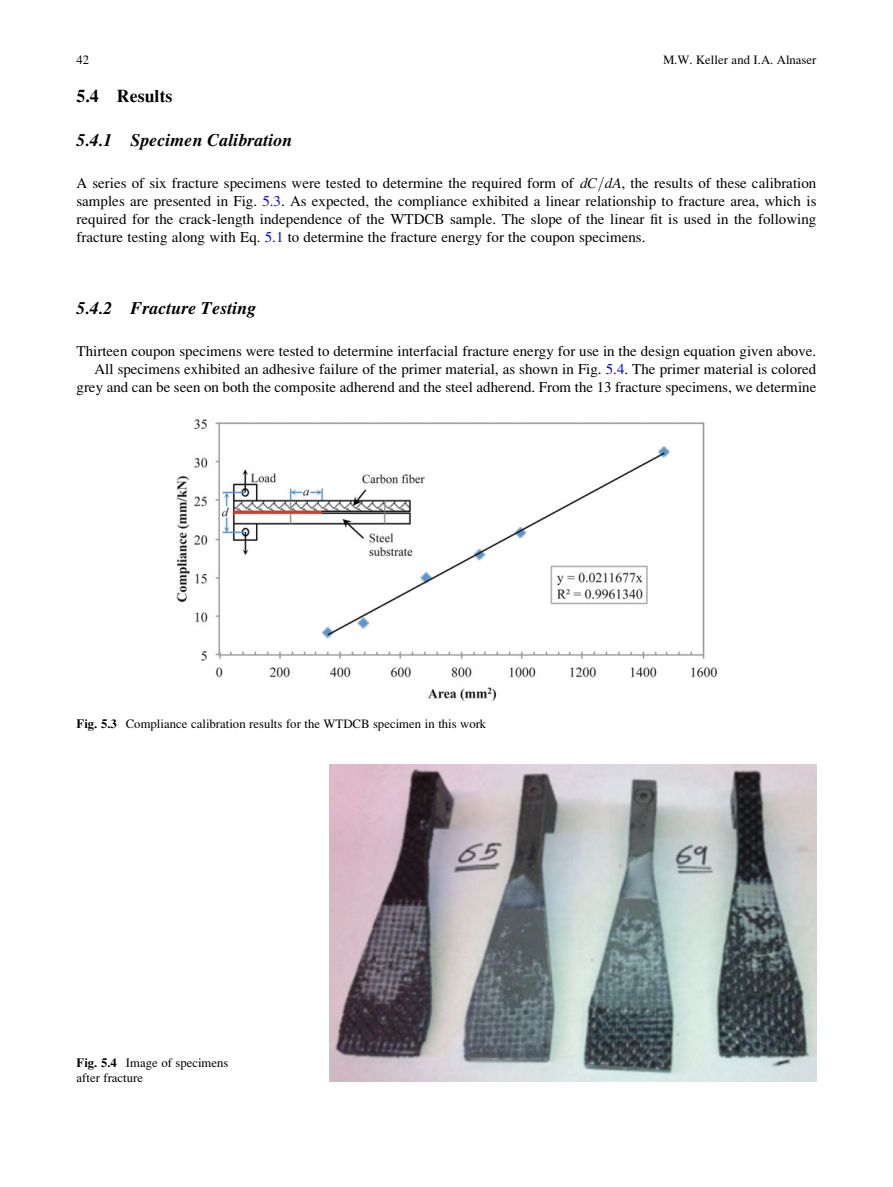
<style>
.page{position:relative;width:893px;height:1187px;background:#fff}
.page>*{position:absolute;margin:0;border:0;box-sizing:border-box;transform-origin:0 0}
.t1{font:18px "Adv P6965";color:#000}
.t2{font:18px "Adv P6960";color:#000}
.t3{font:15px/17.9px "Adv P6975";color:#000;text-align:justify}
.t4{font:12.75px/15px "Adv P6975";color:#000}
.s1{font-family:"Adv P696 A"}
.s2{font-family:"Adv P4 C4 E51"}
.s3{color:#00f}
.s4{font-family:"Adv P6960"}
</style>
<div class="page">
<img style="left:176px;top:419px;width:541px;height:282px">
<img style="left:330px;top:764px;width:486px;height:317px">
<p class="t4" style="left:77px;top:53px;width:14px">42</p>
<p class="t4" style="left:663px;top:53px;width:155px">M.W. Keller and I.A. Alnaser</p>
<p class="t2" style="left:77px;top:89px;width:98px">5.4 Results</p>
<p class="t1" style="left:77px;top:130px;width:217px">5.4.1 Specimen Calibration</p>
<p class="t3" style="left:77px;top:176px;width:741px">A series of six fracture specimens were tested to determine the required form of <span class="s1">dC</span><span class="s2">=</span><span class="s1">dA</span>, the results of these calibration samples are presented in Fig. <span class="s3">5.3</span>. As expected, the compliance exhibited a linear relationship to fracture area, which is required for the crack-length independence of the WTDCB sample. The slope of the linear fit is used in the following fracture testing along with Eq. <span class="s3">5.1</span> to determine the fracture energy for the coupon specimens.</p>
<p class="t1" style="left:77px;top:297px;width:181px">5.4.2 Fracture Testing</p>
<p class="t3" style="left:77px;top:343px;width:741px;text-align:right">Thirteen coupon specimens were tested to determine interfacial fracture energy for use in the design equation given above.<br>All specimens exhibited an adhesive failure of the primer material, as shown in Fig. <span class="s3">5.4</span>. The primer material is colored grey and can be seen on both the composite adherend and the steel adherend. From the 13 fracture specimens, we determine</p>
<p class="t4" style="left:77px;top:718px;width:411px"><span class="s4">Fig. 5.3</span> Compliance calibration results for the WTDCB specimen in this work</p>
<p class="t4" style="left:77px;top:1056px;width:153px"><span class="s4">Fig. 5.4</span> Image of specimens after fracture</p>
</div>
